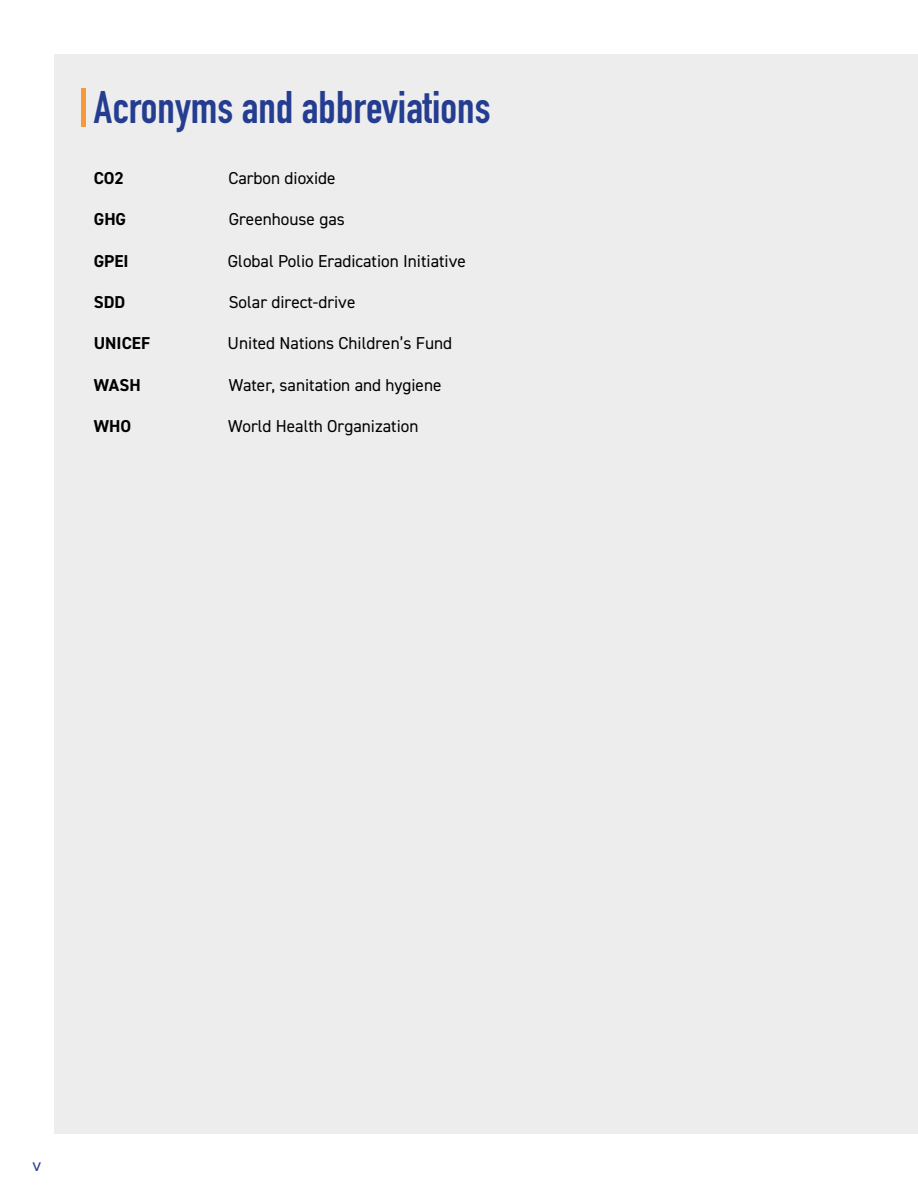
<style>
.page{position:relative;width:918px;height:1188px;background:#fff}
.page>*{position:absolute;margin:0;border:0;box-sizing:border-box;transform-origin:0 0}
.t1{font:700 45px "DIN Condensed";color:#253d90}
.t2{font:17.25px "DIN2014";color:#000}
.t3{font:700 17.25px "DIN2014";color:#000}
.t4{font:17.25px "DIN2014";color:#253d90}
</style>
<div class="page">
<div style="left:54px;top:54px;width:864px;height:1080px;background:#ededee"></div>
<hr style="left:82px;top:88px;width:4px;height:39px;background:#f89838">
<h1 class="t1" style="left:94px;top:77px;width:398px">Acronyms and abbreviations</h1>
<p class="t3" style="left:94px;top:166px;width:32px">CO2</p>
<p class="t2" style="left:228px;top:167px;width:109px">Carbon dioxide</p>
<p class="t3" style="left:94px;top:208px;width:34px">GHG</p>
<p class="t2" style="left:229px;top:208px;width:118px">Greenhouse gas</p>
<p class="t3" style="left:94px;top:249px;width:36px">GPEI</p>
<p class="t2" style="left:228px;top:250px;width:239px">Global Polio Eradication Initiative</p>
<p class="t3" style="left:94px;top:291px;width:33px">SDD</p>
<p class="t2" style="left:229px;top:291px;width:128px">Solar direct-drive</p>
<p class="t3" style="left:94px;top:332px;width:58px">UNICEF</p>
<p class="t2" style="left:228px;top:333px;width:226px">United Nations Children’s Fund</p>
<p class="t3" style="left:94px;top:373px;width:48px">WASH</p>
<p class="t2" style="left:229px;top:374px;width:214px">Water, sanitation and hygiene</p>
<p class="t3" style="left:94px;top:415px;width:39px">WHO</p>
<p class="t2" style="left:228px;top:415px;width:192px">World Health Organization</p>
<p class="t4" style="left:33px;top:1155px;width:10px">v</p>
</div>
